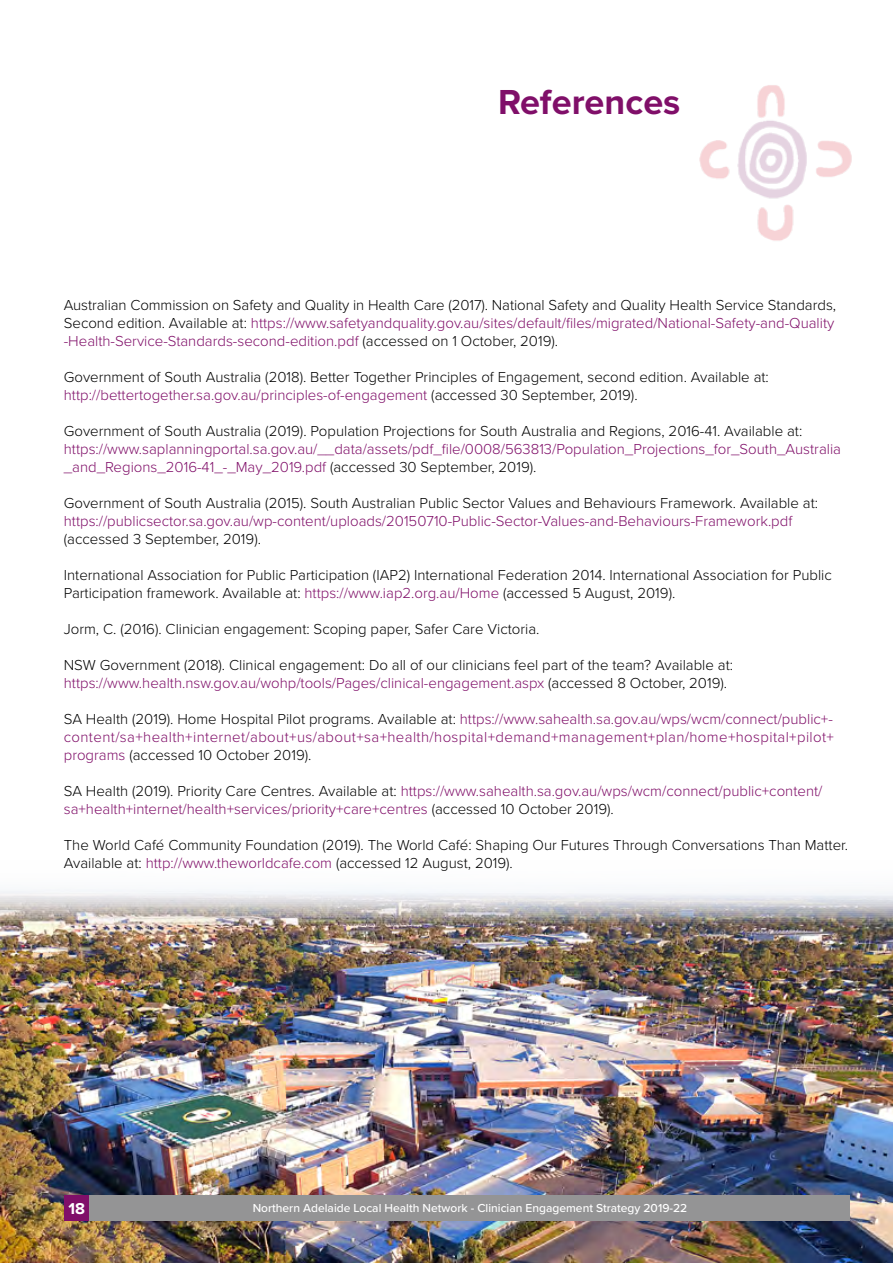
<style>
.page{position:relative;width:893px;height:1263px;background:#fff}
.page>*{position:absolute;margin:0;border:0;box-sizing:border-box;transform-origin:0 0}
.t1{font:700 36px "Proxima Nova";color:#800f69}
.t2{font:700 16.35px "Proxima Nova";color:#fff}
.t3{font:300 15px/18px "Proxima Nova";color:#000}
.t4{font:300 15px/18px "Proxima Nova";color:#800f69}
.t5{font:500 12px "Proxima Nova";color:#fff}
.s1{color:#800f69}
.s2{color:#000}
</style>
<div class="page">
<img style="left:0;top:889px;width:893px;height:374px">
<div style="left:64px;top:1195px;width:26px;height:25px;background:#800f69"></div>
<div style="left:90px;top:1195px;width:760px;height:25px;background:#949495"></div>
<img style="left:699px;top:85px;width:153px;height:156px">
<h1 class="t1" style="left:498px;top:75px;width:184px">References</h1>
<p class="t3" style="left:64px;top:295px;width:774px">Australian Commission on Safety and Quality in Health Care (2017). National Safety and Quality Health Service Standards,<br>Second edition. Available at: <span class="s1">https://www.safetyandquality.gov.au/sites/default/files/migrated/National-Safety-and-Quality -Health-Service-Standards-second-edition.pdf</span> (accessed on 1 October, 2019).</p>
<p class="t3" style="left:64px;top:367px;width:707px">Government of South Australia (2018). Better Together Principles of Engagement, second edition. Available at: <span class="s1">http://bettertogether.sa.gov.au/principles-of-engagement</span> (accessed 30 September, 2019).</p>
<p class="t3" style="left:64px;top:421px;width:740px">Government of South Australia (2019). Population Projections for South Australia and Regions, 2016-41. Available at:</p>
<p class="t4" style="left:64px;top:439px;width:779px">https://www.saplanningportal.sa.gov.au/__data/assets/pdf_file/0008/563813/Population_Projections_for_South_Australia _and_Regions_2016-41_-_May_2019.pdf <span class="s2">(accessed 30 September, 2019).</span></p>
<p class="t3" style="left:64px;top:493px;width:756px">Government of South Australia (2015). South Australian Public Sector Values and Behaviours Framework. Available at:</p>
<p class="t4" style="left:64px;top:511px;width:730px">https://publicsector.sa.gov.au/wp-content/uploads/20150710-Public-Sector-Values-and-Behaviours-Framework.pdf</p>
<p class="t3" style="left:64px;top:529px;width:199px">(accessed 3 September, 2019).</p>
<p class="t3" style="left:64px;top:565px;width:770px">International Association for Public Participation (IAP2) International Federation 2014. International Association for Public<br>Participation framework. Available at: <span class="s1">https://www.iap2.org.au/Home</span> (accessed 5 August, 2019).</p>
<p class="t3" style="left:64px;top:619px;width:477px">Jorm, C. (2016). Clinician engagement: Scoping paper, Safer Care Victoria.</p>
<p class="t3" style="left:64px;top:655px;width:671px">NSW Government (2018). Clinical engagement: Do all of our clinicians feel part of the team? Available at: <span class="s1">https://www.health.nsw.gov.au/wohp/tools/Pages/clinical-engagement.aspx</span> (accessed 8 October, 2019).</p>
<p class="t4" style="left:64px;top:709px;width:772px;text-align:justify"><span class="s2">SA Health (2019). Home Hospital Pilot programs. Available at:</span> https://www.sahealth.sa.gov.au/wps/wcm/connect/public+- content/sa+health+internet/about+us/about+sa+health/hospital+demand+management+plan/home+hospital+pilot+ programs <span class="s2">(accessed 10 October 2019).</span></p>
<p class="t4" style="left:64px;top:781px;width:760px"><span class="s2">SA Health (2019). Priority Care Centres. Available at:</span> https://www.sahealth.sa.gov.au/wps/wcm/connect/public+content/ sa+health+internet/health+services/priority+care+centres <span class="s2">(accessed 10 October 2019).</span></p>
<p class="t3" style="left:64px;top:835px;width:786px">The World Café Community Foundation (2019). The World Café: Shaping Our Futures Through Conversations Than Matter.<br>Available at: <span class="s1">http://www.theworldcafe.com</span> (accessed 12 August, 2019).</p>
<p class="t2" style="left:68px;top:1196px;width:18px">18</p>
<p class="t5" style="left:253px;top:1199px;width:436px">Northern Adelaide Local Health Network - Clinician Engagement Strategy 2019-22</p>
</div>
